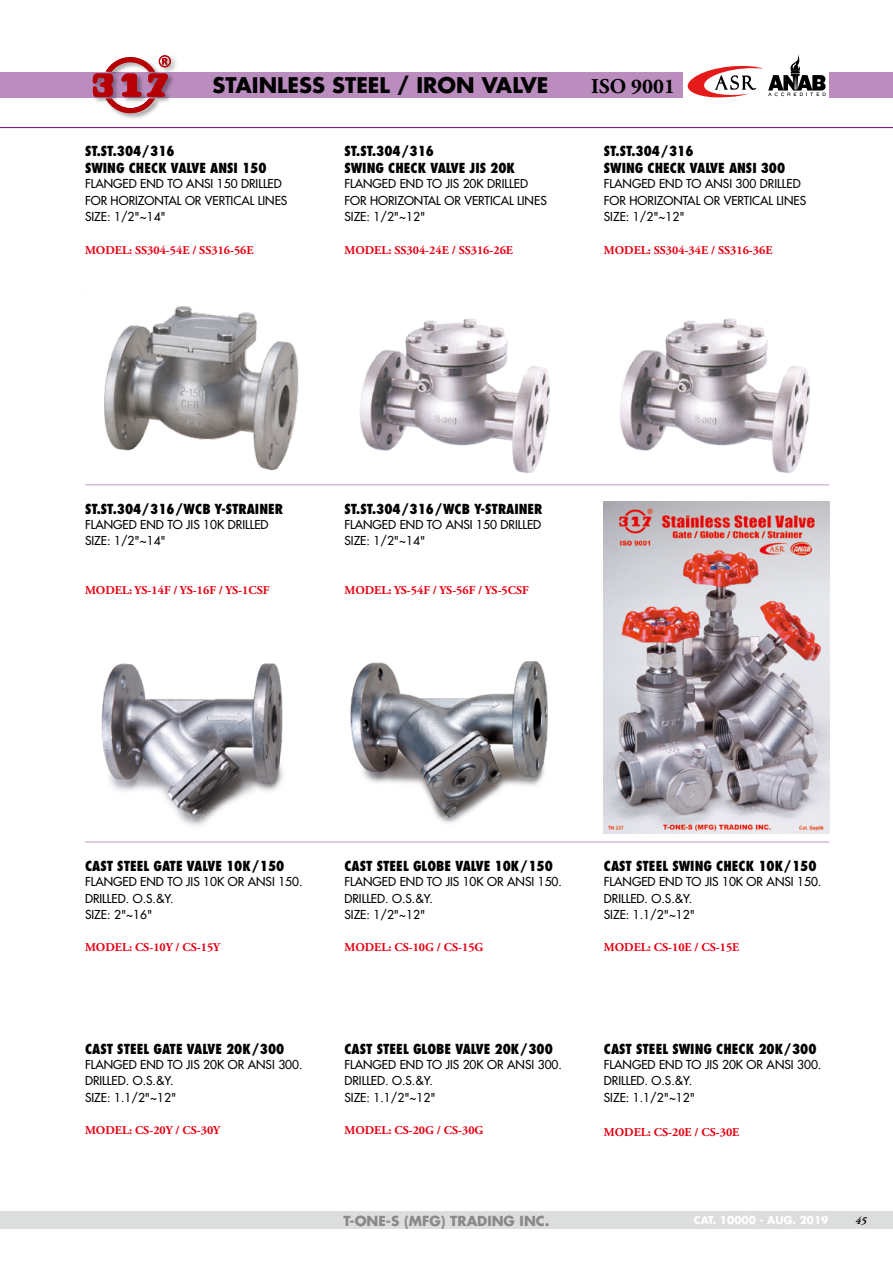
<style>
.page{position:relative;width:893px;height:1263px;background:#fff}
.page>*{position:absolute;margin:0;border:0;box-sizing:border-box;transform-origin:0 0}
.t1{font:700 21px "Futura";color:#000}
.t2{font:700 21px "Adobe Garamond Pro";color:#000}
.t3{font:800 condensed 13.5px/16.5px "Futura";color:#000}
.t4{font:700 13.5px "Futura";color:#898989}
.t5{font:12px/16.5px "Futura";color:#000}
.t6{font:700 12px "Adobe Garamond Pro";color:#e60012}
.t7{font:700 10.5px "Futura";color:#fff}
.t8{font:italic 700 10.5px "Adobe Garamond Pro";color:#000}
</style>
<div class="page">
<img style="left:101px;top:663px;width:182px;height:163px">
<img style="left:350px;top:661px;width:198px;height:162px">
<img style="left:604px;top:502px;width:225px;height:331px">
<img style="left:85px;top:306px;width:231px;height:180px">
<img style="left:360px;top:318px;width:190px;height:155px">
<img style="left:620px;top:318px;width:190px;height:155px">
<div style="left:0;top:1212px;width:893px;height:17px;background:#dcdddd"></div>
<div style="left:0;top:72px;width:893px;height:26px;background:#ba8dbe"></div>
<hr style="left:0;top:127px;width:893px;height:1px;background:#7f1084">
<div style="left:683px;top:51px;width:85px;height:50px;background:#fff"></div>
<div style="left:765px;top:51px;width:64px;height:50px;background:#fff"></div>
<svg style="left:688px;top:55px;width:138px;height:42px"></svg>
<hr style="left:85px;top:484px;width:744px;height:1px;background:#d5bcda">
<hr style="left:85px;top:841px;width:744px;height:2px;background:#d5bcda">
<div style="left:92px;top:54px;width:86px;height:66px;background:#000;opacity:.35"></div>
<svg style="left:93px;top:55px;width:78px;height:58px"></svg>
<h1 class="t1" style="left:213px;top:71px;width:337px">STAINLESS STEEL / IRON VALVE</h1>
<p class="t3" style="left:85px;top:143px;width:183px">ST.ST.304/316<br>SWING CHECK VALVE ANSI 150</p>
<p class="t5" style="left:85px;top:175px;width:204px">FLANGED END TO ANSI 150 DRILLED<br>FOR HORIZONTAL OR VERTICAL LINES<br>SIZE: 1/2"~14"</p>
<p class="t6" style="left:85px;top:243px;width:170px">MODEL: SS304-54E / SS316-56E</p>
<p class="t3" style="left:344px;top:143px;width:172px">ST.ST.304/316<br>SWING CHECK VALVE JIS 20K</p>
<p class="t5" style="left:344px;top:175px;width:204px">FLANGED END TO JIS 20K DRILLED<br>FOR HORIZONTAL OR VERTICAL LINES<br>SIZE: 1/2"~12"</p>
<p class="t6" style="left:344px;top:243px;width:170px">MODEL: SS304-24E / SS316-26E</p>
<h1 class="t2" style="left:591px;top:75px;width:85px">ISO 9001</h1>
<p class="t3" style="left:604px;top:143px;width:183px">ST.ST.304/316<br>SWING CHECK VALVE ANSI 300</p>
<p class="t5" style="left:604px;top:175px;width:204px">FLANGED END TO ANSI 300 DRILLED<br>FOR HORIZONTAL OR VERTICAL LINES<br>SIZE: 1/2"~12"</p>
<p class="t6" style="left:604px;top:243px;width:170px">MODEL: SS304-34E / SS316-36E</p>
<p class="t3" style="left:85px;top:500px;width:199px">ST.ST.304/316/WCB Y-STRAINER</p>
<p class="t5" style="left:85px;top:516px;width:185px">FLANGED END TO JIS 10K DRILLED<br>SIZE: 1/2"~14"</p>
<p class="t6" style="left:85px;top:583px;width:186px">MODEL: YS-14F / YS-16F / YS-1CSF</p>
<p class="t3" style="left:344px;top:500px;width:199px">ST.ST.304/316/WCB Y-STRAINER</p>
<p class="t5" style="left:344px;top:516px;width:198px">FLANGED END TO ANSI 150 DRILLED<br>SIZE: 1/2"~14"</p>
<p class="t6" style="left:344px;top:583px;width:186px">MODEL: YS-54F / YS-56F / YS-5CSF</p>
<p class="t3" style="left:85px;top:857px;width:201px">CAST STEEL GATE VALVE 10K/150</p>
<p class="t5" style="left:85px;top:873px;width:219px">FLANGED END TO JIS 10K OR ANSI 150.<br>DRILLED. O.S.&amp;Y.<br>SIZE: 2"~16"</p>
<p class="t6" style="left:85px;top:941px;width:137px">MODEL: CS-10Y / CS-15Y</p>
<p class="t3" style="left:85px;top:1040px;width:201px">CAST STEEL GATE VALVE 20K/300</p>
<p class="t5" style="left:85px;top:1056px;width:219px">FLANGED END TO JIS 20K OR ANSI 300.<br>DRILLED. O.S.&amp;Y.<br>SIZE: 1.1/2"~12"</p>
<p class="t6" style="left:85px;top:1123px;width:137px">MODEL: CS-20Y / CS-30Y</p>
<p class="t3" style="left:344px;top:857px;width:210px">CAST STEEL GLOBE VALVE 10K/150</p>
<p class="t5" style="left:344px;top:873px;width:219px">FLANGED END TO JIS 10K OR ANSI 150.<br>DRILLED. O.S.&amp;Y.<br>SIZE: 1/2"~12"</p>
<p class="t6" style="left:344px;top:941px;width:140px">MODEL: CS-10G / CS-15G</p>
<p class="t3" style="left:344px;top:1040px;width:210px">CAST STEEL GLOBE VALVE 20K/300</p>
<p class="t5" style="left:344px;top:1056px;width:219px">FLANGED END TO JIS 20K OR ANSI 300.<br>DRILLED. O.S.&amp;Y.<br>SIZE: 1.1/2"~12"</p>
<p class="t6" style="left:344px;top:1123px;width:140px">MODEL: CS-20G / CS-30G</p>
<p class="t3" style="left:604px;top:857px;width:214px">CAST STEEL SWING CHECK 10K/150</p>
<p class="t5" style="left:604px;top:873px;width:219px">FLANGED END TO JIS 10K OR ANSI 150.<br>DRILLED. O.S.&amp;Y.<br>SIZE: 1.1/2"~12"</p>
<p class="t6" style="left:604px;top:941px;width:137px">MODEL: CS-10E / CS-15E</p>
<p class="t3" style="left:604px;top:1040px;width:214px">CAST STEEL SWING CHECK 20K/300</p>
<p class="t5" style="left:604px;top:1056px;width:219px">FLANGED END TO JIS 20K OR ANSI 300.<br>DRILLED. O.S.&amp;Y.<br>SIZE: 1.1/2"~12"</p>
<p class="t6" style="left:604px;top:1125px;width:137px">MODEL: CS-20E / CS-30E</p>
<p class="t4" style="left:344px;top:1212px;width:207px">T-ONE-S (MFG) TRADING INC.</p>
<p class="t7" style="left:694px;top:1213px;width:136px">CAT. 10000 - AUG. 2019</p>
<p class="t8" style="left:856px;top:1214px;width:12px">45</p>
</div>
